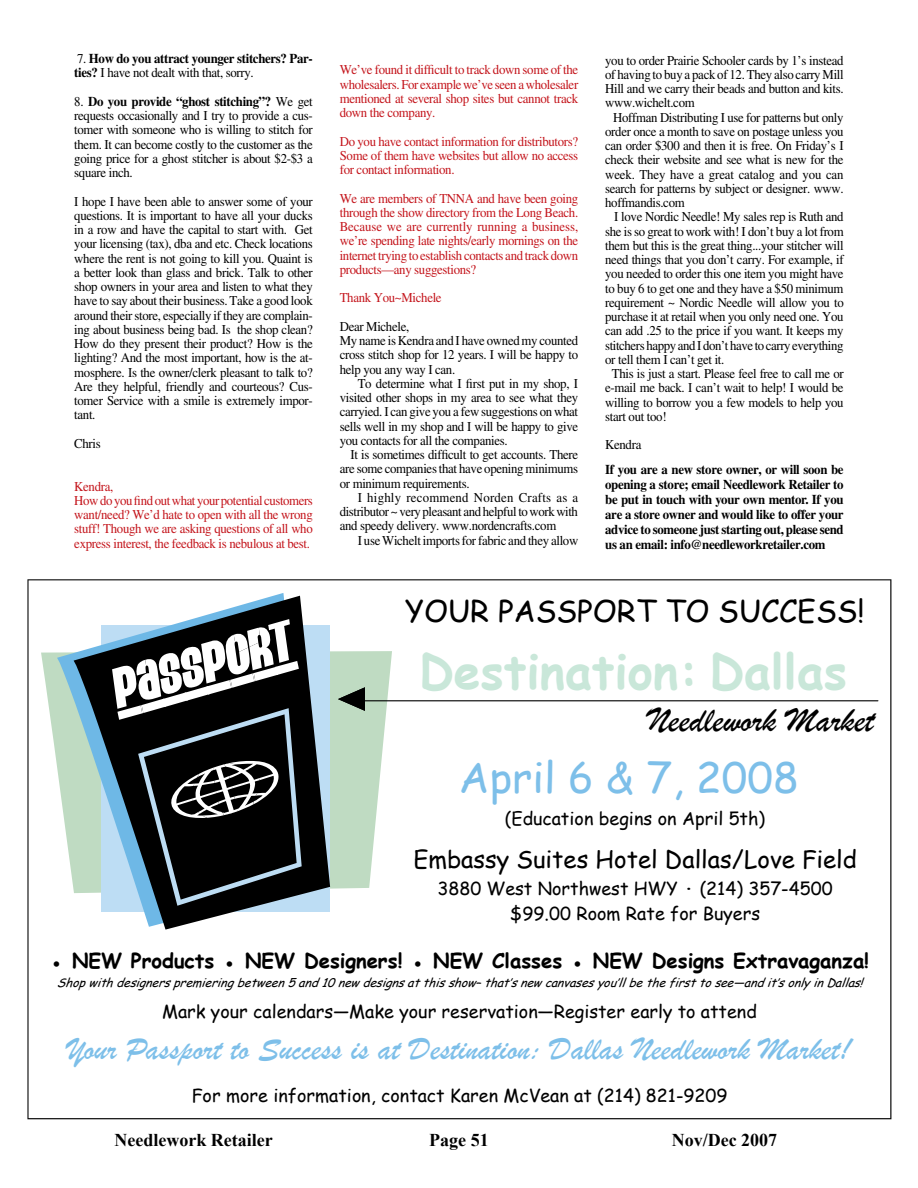
<style>
.page{position:relative;width:918px;height:1188px;background:#fff}
.page>*{position:absolute;margin:0;border:0;box-sizing:border-box;transform-origin:0 0}
.t1{font:700 48px "Comic Sans MS";color:#c9e7d9}
.t2{font:42px "Comic Sans MS";color:#7dbfe9}
.t3{font:italic 36px "Brush Script";color:#000}
.t4{font:italic 33px "Brush Script";color:#7dbfe9}
.t5{font:30px "Comic Sans MS";color:#000}
.t6{font:24px "Comic Sans MS";color:#000}
.t7{font:700 20.4px "Comic Sans MS";color:#000}
.t8{font:18px/25.2px "Comic Sans MS";color:#000;text-align:center}
.t9{font:700 18px "Times New Roman";color:#000}
.t10{font:13.5px/14.2px "Times";letter-spacing:-.025em;color:#000;text-align:justify;scale:.95 1}
.t11{font:13.5px/14.2px "Times";letter-spacing:-.025em;color:#c4151c;text-align:justify;scale:.95 1}
.t12{font:700 13.5px/15px "Times";letter-spacing:-.025em;color:#000;text-align:justify;scale:.95 1}
.t13{font:italic 12px "Comic Sans MS";color:#000}
.s1{font-weight:400}
.s2{font-weight:700}
</style>
<div class="page">
<svg style="left:27px;top:579px;width:864px;height:540px"></svg>
<hr style="left:351px;top:700px;width:527px;height:1px;background:#000">
<svg style="left:54px;top:961px;width:5px;height:6px"></svg>
<svg style="left:227px;top:961px;width:5px;height:6px"></svg>
<svg style="left:415px;top:961px;width:5px;height:6px"></svg>
<svg style="left:575px;top:961px;width:5px;height:6px"></svg>
<p class="t12" style="left:74px;top:51px;width:253px;line-height:14.2px"><span class="s1">7.</span> How do you attract younger stitchers? Par&shy;ties? <span class="s1">I have not dealt with that, sorry.</span></p>
<p class="t10" style="left:74px;top:94px;width:253px">8. <span class="s2">Do you provide “ghost stitching”?</span> We get requests occasionally and I try to provide a cus&shy;tomer with someone who is willing to stitch for them. It can become costly to the customer as the going price for a ghost stitcher is about $2-$3 a square inch.</p>
<p class="t10" style="left:74px;top:194px;width:253px">I hope I have been able to answer some of your questions. It is important to have all your ducks in a row and have the capital to start with. Get your licensing (tax), dba and etc. Check locations where the rent is not going to kill you. Quaint is a better look than glass and brick. Talk to other shop owners in your area and listen to what they have to say about their business. Take a good look around their store, especially if they are complain&shy;ing about business being bad. Is the shop clean?<br>How do they present their product? How is the lighting? And the most important, how is the at&shy;mosphere. Is the owner/clerk pleasant to talk to?<br>Are they helpful, friendly and courteous? Cus&shy;tomer Service with a smile is extremely impor&shy;tant.</p>
<p class="t10" style="left:74px;top:436px;width:29px">Chris</p>
<p class="t11" style="left:74px;top:479px;width:253px;text-align:left">Kendra,<br>How do you find out what your potential customers want/need? We’d hate to open with all the wrong stuff! Though we are asking questions of all who express interest, the feedback is nebulous at best.</p>
<p class="t11" style="left:340px;top:63px;width:253px">We’ve found it difficult to track down some of the wholesalers. For example we’ve seen a wholesaler mentioned at several shop sites but cannot track down the company.</p>
<p class="t11" style="left:340px;top:134px;width:253px">Do you have contact information for distributors?<br>Some of them have websites but allow no access for contact information.</p>
<p class="t11" style="left:340px;top:191px;width:253px">We are members of TNNA and have been going through the show directory from the Long Beach.<br>Because we are currently running a business, we’re spending late nights/early mornings on the internet trying to establish contacts and track down products—any suggestions?</p>
<p class="t11" style="left:340px;top:291px;width:109px">Thank You~Michele</p>
<p class="t10" style="left:340px;top:319px;width:253px;text-align:left">Dear Michele,<br>My name is Kendra and I have owned my counted cross stitch shop for 12 years. I will be happy to help you any way I can.</p>
<p class="t10" style="left:340px;top:376px;width:253px;text-indent:18px">To determine what I first put in my shop, I visited other shops in my area to see what they carryied. I can give you a few suggestions on what sells well in my shop and I will be happy to give you contacts for all the companies.</p>
<p class="t10" style="left:340px;top:447px;width:252px;text-indent:11px">It is sometimes difficult to get accounts. There are some companies that have opening minimums or minimum requirements.</p>
<p class="t10" style="left:340px;top:490px;width:253px;text-indent:18px">I highly recommend Norden Crafts as a distributor ~ very pleasant and helpful to work with and speedy delivery. www.nordencrafts.com</p>
<p class="t10" style="left:358px;top:533px;width:234px">I use Wichelt imports for fabric and they allow</p>
<p class="t10" style="left:605px;top:53px;width:252px">you to order Prairie Schooler cards by 1’s instead</p>
<p class="t10" style="left:605px;top:67px;width:253px">of having to buy a pack of 12. They also carry Mill</p>
<p class="t10" style="left:605px;top:81px;width:253px">Hill and we carry their beads and button and kits.</p>
<p class="t10" style="left:605px;top:96px;width:96px">www.wichelt.com</p>
<p class="t10" style="left:613px;top:110px;width:244px">Hoffman Distributing I use for patterns but only</p>
<p class="t10" style="left:605px;top:124px;width:253px">order once a month to save on postage unless you</p>
<p class="t10" style="left:605px;top:138px;width:252px">can order $300 and then it is free. On Friday’s I</p>
<p class="t10" style="left:605px;top:153px;width:252px">check their website and see what is new for the</p>
<p class="t10" style="left:605px;top:167px;width:252px">week. They have a great catalog and you can</p>
<p class="t10" style="left:605px;top:181px;width:253px">search for patterns by subject or designer. www.</p>
<p class="t10" style="left:605px;top:195px;width:85px">hoffmandis.com</p>
<p class="t10" style="left:614px;top:210px;width:243px">I love Nordic Needle! My sales rep is Ruth and</p>
<p class="t10" style="left:605px;top:224px;width:253px">she is so great to work with! I don’t buy a lot from</p>
<p class="t10" style="left:605px;top:238px;width:253px">them but this is the great thing...your stitcher will</p>
<p class="t10" style="left:605px;top:252px;width:253px">need things that you don’t carry. For example, if</p>
<p class="t10" style="left:605px;top:267px;width:253px">you needed to order this one item you might have</p>
<p class="t10" style="left:605px;top:281px;width:252px">to buy 6 to get one and they have a $50 minimum</p>
<p class="t10" style="left:605px;top:295px;width:253px">requirement ~ Nordic Needle will allow you to</p>
<p class="t10" style="left:605px;top:309px;width:253px">purchase it at retail when you only need one. You</p>
<p class="t10" style="left:605px;top:324px;width:253px">can add .25 to the price if you want. It keeps my</p>
<p class="t10" style="left:605px;top:338px;width:252px">stitchers happy and I don’t have to carry everything</p>
<p class="t10" style="left:605px;top:352px;width:127px">or tell them I can’t get it.</p>
<p class="t10" style="left:612px;top:366px;width:245px">This is just a start. Please feel free to call me or</p>
<p class="t10" style="left:605px;top:381px;width:253px">e-mail me back. I can’t wait to help! I would be</p>
<p class="t10" style="left:605px;top:395px;width:253px">willing to borrow you a few models to help you</p>
<p class="t10" style="left:605px;top:409px;width:66px">start out too!</p>
<p class="t10" style="left:605px;top:438px;width:40px">Kendra</p>
<p class="t12" style="left:605px;top:462px;width:252px">If you are a new store owner, or will soon be opening a store; email Needlework Retailer to be put in touch with your own mentor. If you are a store owner and would like to offer your advice to someone just starting out, please send us an email: info@needleworkretailer.com</p>
<h3 class="t5" style="left:405px;top:589px;width:461px">YOUR PASSPORT TO SUCCESS!</h3>
<h1 class="t1" style="left:419px;top:636px;width:430px">Destination: Dallas</h1>
<h3 class="t3" style="left:648px;top:698px;width:227px">Needlework Market</h3>
<h2 class="t2" style="left:459px;top:747px;width:341px">April 6 &amp; 7, 2008</h2>
<h3 class="t8" style="left:505px;top:806px;width:262px">(Education begins on April 5th)</h3>
<h3 class="t6" style="left:413px;top:841px;width:445px">Embassy Suites Hotel Dallas/Love Field</h3>
<h3 class="t8" style="left:437px;top:875px;width:397px">3880 West Northwest HWY <span class="s2">·</span> (214) 357-4500 $99.00 Room Rate for Buyers</h3>
<h3 class="t7" style="left:72px;top:945px;width:144px">NEW Products</h3>
<h3 class="t7" style="left:245px;top:945px;width:159px">NEW Designers!</h3>
<h3 class="t7" style="left:433px;top:945px;width:131px">NEW Classes</h3>
<h3 class="t7" style="left:593px;top:945px;width:278px">NEW Designs Extravaganza!</h3>
<p class="t13" style="left:57px;top:974px;width:813px">Shopwithdesignerspremieringbetween5and10newdesignsatthisshow–that’snewcanvasesyou’llbethefirsttosee—andit’sonly inDallas!</p>
<h3 class="t8" style="left:162px;top:998px;width:596px">Mark your calendars—Make your reservation—Register early to attend</h3>
<h3 class="t4" style="left:68px;top:1029px;width:784px">Your Passport to Success is at Destination: Dallas Needlework Market!</h3>
<h3 class="t8" style="left:192px;top:1082px;width:537px">For more information, contact Karen McVean at (214) 821-9209</h3>
<h3 class="t9" style="left:114px;top:1128px;width:160px">Needlework Retailer</h3>
<h3 class="t9" style="left:429px;top:1128px;width:61px">Page 51</h3>
<h3 class="t9" style="left:672px;top:1128px;width:107px">Nov/Dec 2007</h3>
</div>
